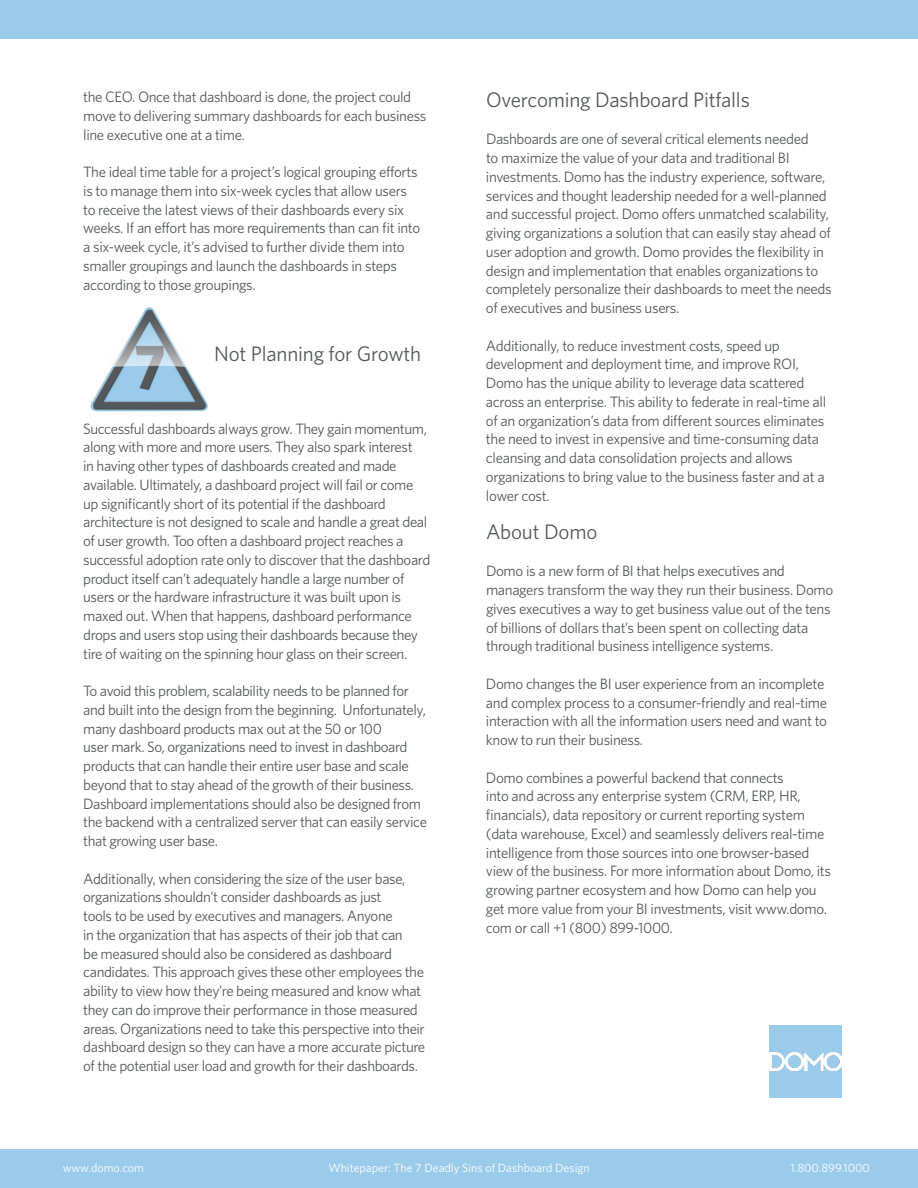
<style>
.page{position:relative;width:918px;height:1188px;background:#fff}
.page>*{position:absolute;margin:0;border:0;box-sizing:border-box;transform-origin:0 0}
.t1{font:21px "Whitney";letter-spacing:-.01em;color:#54585a}
.t2{font:15px/18.8px "Whitney";letter-spacing:-.03em;color:#54585a}
.t3{font:12px "Whitney";color:#fff}
</style>
<div class="page">
<div style="left:0;top:0;width:918px;height:38px;background:#9acbeb"></div>
<div style="left:0;top:1150px;width:917px;height:38px;background:#9acbeb"></div>
<img style="left:90px;top:307px;width:118px;height:105px">
<img style="left:770px;top:1025px;width:72px;height:72px">
<p class="t2" style="left:83px;top:87px;width:345px">the CEO. Once that dashboard is done, the project could move to delivering summary dashboards for each business line executive one at a time.</p>
<p class="t2" style="left:83px;top:162px;width:339px">The ideal time table for a project’s logical grouping efforts is to manage them into six-week cycles that allow users to receive the latest views of their dashboards every six weeks. If an effort has more requirements than can fit into a six-week cycle, it’s advised to further divide them into smaller groupings and launch the dashboards in steps according to those groupings.</p>
<h1 class="t1" style="left:214px;top:341px;width:209px">Not Planning for Growth</h1>
<p class="t2" style="left:83px;top:419px;width:349px">Successful dashboards always grow. They gain momentum, along with more and more users. They also spark interest<br>in having other types of dashboards created and made available. Ultimately, a dashboard project will fail or come up significantly short of its potential if the dashboard architecture is not designed to scale and handle a great deal of user growth. Too often a dashboard project reaches a successful adoption rate only to discover that the dashboard product itself can’t adequately handle a large number of users or the hardware infrastructure it was built upon is maxed out. When that happens, dashboard performance drops and users stop using their dashboards because they tire of waiting on the spinning hour glass on their screen.</p>
<p class="t2" style="left:83px;top:681px;width:345px">To avoid this problem, scalability needs to be planned for and built into the design from the beginning. Unfortunately, many dashboard products max out at the 50 or 100<br>user mark. So, organizations need to invest in dashboard products that can handle their entire user base and scale beyond that to stay ahead of the growth of their business.<br>Dashboard implementations should also be designed from the backend with a centralized server that can easily service that growing user base.</p>
<p class="t2" style="left:83px;top:869px;width:343px">Additionally, when considering the size of the user base, organizations shouldn’t consider dashboards as just<br>tools to be used by executives and managers. Anyone<br>in the organization that has aspects of their job that can<br>be measured should also be considered as dashboard candidates. This approach gives these other employees the ability to view how they’re being measured and know what they can do improve their performance in those measured areas. Organizations need to take this perspective into their dashboard design so they can have a more accurate picture of the potential user load and growth for their dashboards.</p>
<h1 class="t1" style="left:486px;top:87px;width:265px">Overcoming Dashboard Pitfalls</h1>
<p class="t2" style="left:486px;top:129px;width:347px">Dashboards are one of several critical elements needed<br>to maximize the value of your data and traditional BI investments. Domo has the industry experience, software, services and thought leadership needed for a well-planned and successful project. Domo offers unmatched scalability, giving organizations a solution that can easily stay ahead of user adoption and growth. Domo provides the flexibility in design and implementation that enables organizations to completely personalize their dashboards to meet the needs of executives and business users.</p>
<p class="t2" style="left:486px;top:336px;width:342px">Additionally, to reduce investment costs, speed up development and deployment time, and improve ROI, Domo has the unique ability to leverage data scattered across an enterprise. This ability to federate in real-time all of an organization’s data from different sources eliminates the need to invest in expensive and time-consuming data cleansing and data consolidation projects and allows organizations to bring value to the business faster and at a lower cost.</p>
<h1 class="t1" style="left:486px;top:519px;width:113px">About Domo</h1>
<p class="t2" style="left:486px;top:561px;width:349px">Domo is a new form of BI that helps executives and managers transform the way they run their business. Domo gives executives a way to get business value out of the tens of billions of dollars that’s been spent on collecting data through traditional business intelligence systems.</p>
<p class="t2" style="left:486px;top:674px;width:343px">Domo changes the BI user experience from an incomplete and complex process to a consumer-friendly and real-time interaction with all the information users need and want to know to run their business.</p>
<p class="t2" style="left:486px;top:768px;width:347px">Domo combines a powerful backend that connects<br>into and across any enterprise system (CRM, ERP, HR, financials), data repository or current reporting system (data warehouse, Excel) and seamlessly delivers real-time intelligence from those sources into one browser-based view of the business. For more information about Domo, its growing partner ecosystem and how Domo can help you get more value from your BI investments, visit www.domo. com or call +1 (800) 899-1000.</p>
<p class="t3" style="left:63px;top:1161px;width:83px">www.domo.com</p>
<p class="t3" style="left:328px;top:1161px;width:263px">Whitepaper: The 7 Deadly Sins of Dashboard Design</p>
<p class="t3" style="left:791px;top:1161px;width:81px">1.800.899.1000</p>
</div>
